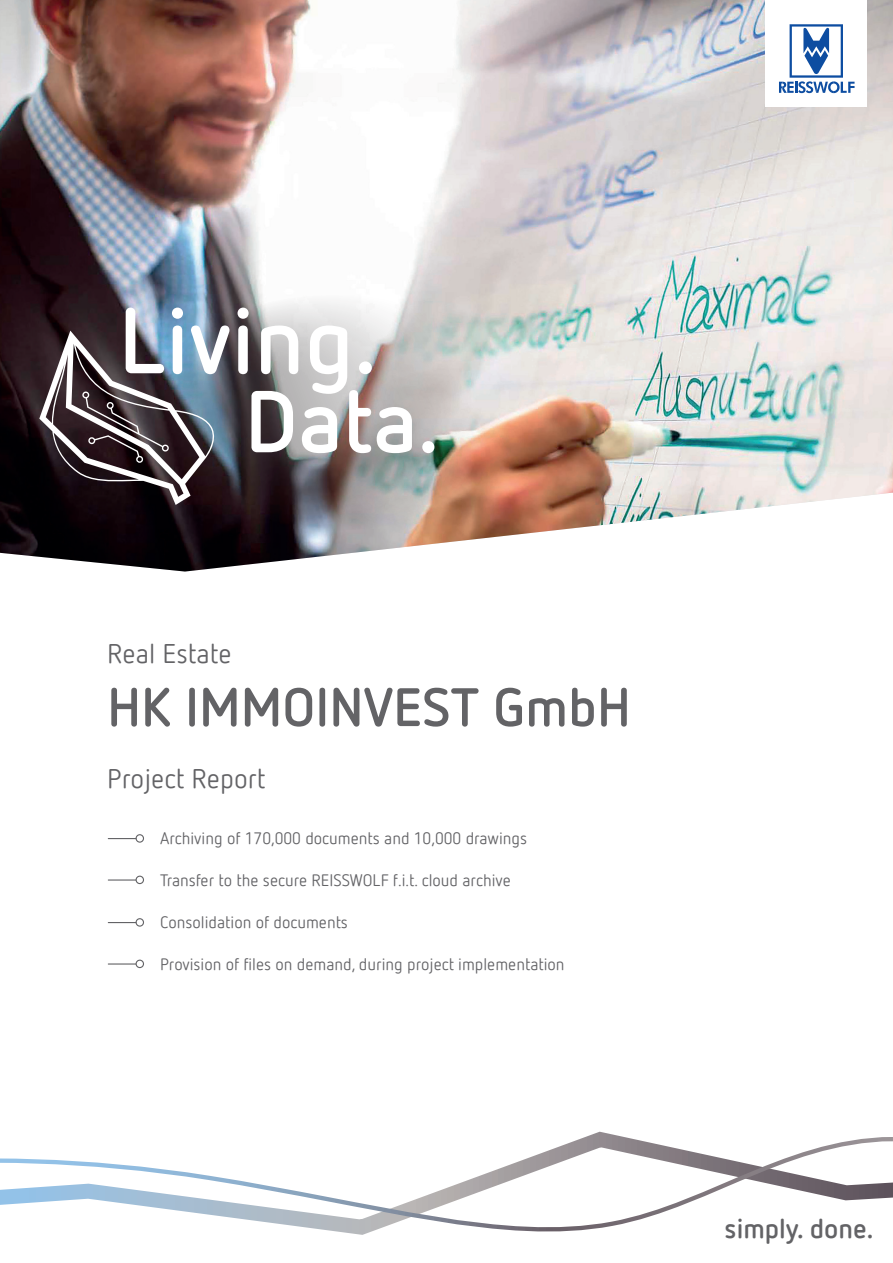
<style>
.page{position:relative;width:893px;height:1263px;background:#fff}
.page>*{position:absolute;margin:0;border:0;box-sizing:border-box;transform-origin:0 0}
.t1{font:700 54px "Netto Offc Pro";color:#636366}
.t2{font:27px "Netto Offc Pro";color:#636366}
.t3{font:700 27px "Netto Offc Pro";color:#636366}
.t4{font:16.5px "Netto Offc Pro";color:#636366}
</style>
<div class="page">
<img style="left:0;top:0;width:893px;height:571px">
<img style="left:145px;top:294px;width:381px;height:237px;border-radius:50%">
<svg style="left:0;top:1131px;width:893px;height:104px"></svg>
<div style="left:136px;top:834px;width:8px;height:9px;border:1px solid #636366;border-radius:50%"></div>
<svg style="left:108px;top:838px;width:28px;height:1px"></svg>
<div style="left:136px;top:876px;width:8px;height:8px;border:1px solid #636366;border-radius:50%"></div>
<svg style="left:108px;top:879px;width:28px;height:1px"></svg>
<div style="left:136px;top:918px;width:8px;height:9px;border:1px solid #636366;border-radius:50%"></div>
<svg style="left:108px;top:922px;width:28px;height:1px"></svg>
<div style="left:136px;top:959px;width:8px;height:9px;border:1px solid #636366;border-radius:50%"></div>
<svg style="left:108px;top:963px;width:28px;height:1px"></svg>
<div style="left:765px;top:0;width:102px;height:107px;background:#fff"></div>
<svg style="left:779px;top:24px;width:75px;height:69px"></svg>
<img style="left:39px;top:308px;width:395px;height:197px">
<h2 class="t2" style="left:107px;top:636px;width:126px">Real Estate</h2>
<h1 class="t1" style="left:107px;top:671px;width:525px">HK IMMOINVEST GmbH</h1>
<h2 class="t2" style="left:107px;top:761px;width:160px">Project Report</h2>
<p class="t4" style="left:160px;top:827px;width:369px">Archiving of 170,000 documents and 10,000 drawings</p>
<p class="t4" style="left:160px;top:869px;width:352px">Transfer to the secure REISSWOLF f.i.t. cloud archive</p>
<p class="t4" style="left:160px;top:911px;width:190px">Consolidation of documents</p>
<p class="t4" style="left:160px;top:953px;width:406px">Provision of files on demand, during project implementation</p>
<h2 class="t3" style="left:725px;top:1211px;width:151px">simply. done.</h2>
</div>
